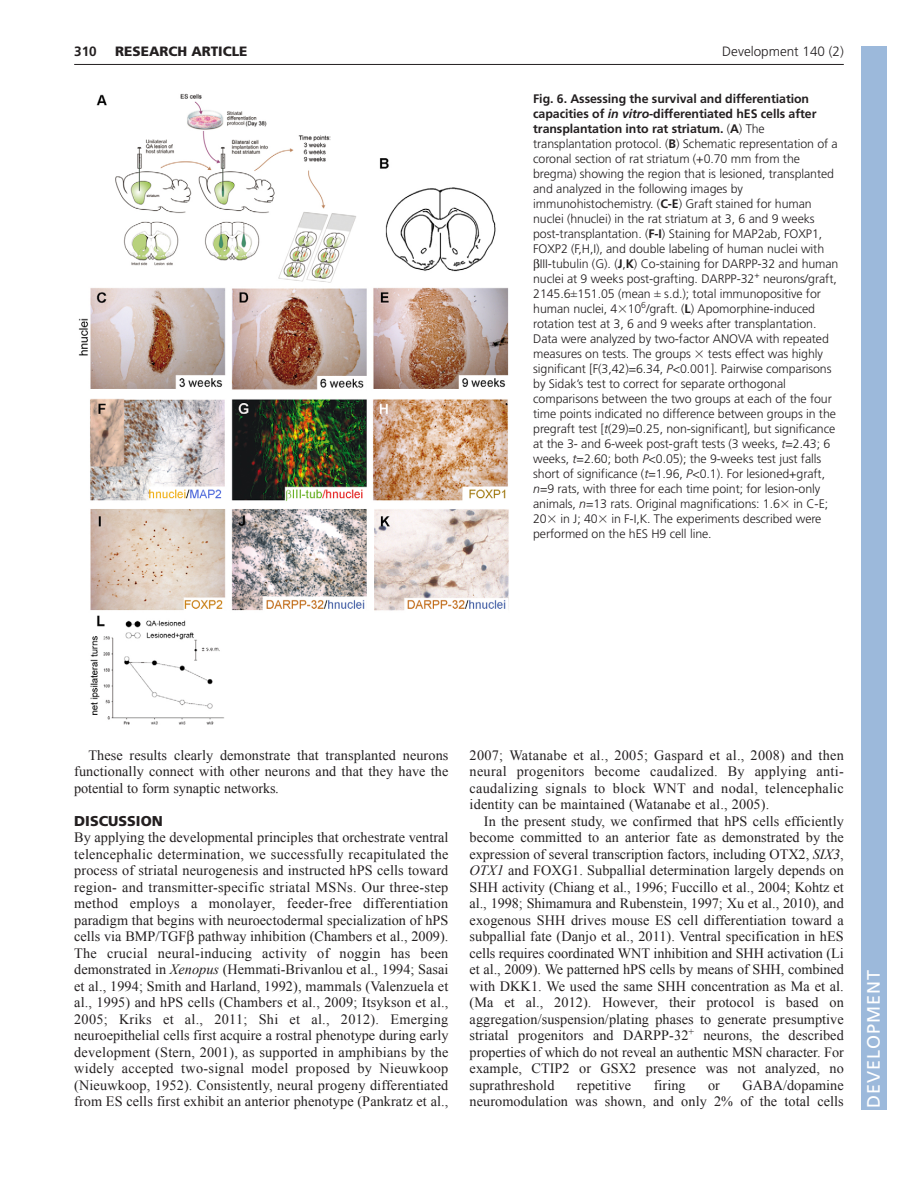
<style>
.page{position:relative;width:918px;height:1188px;background:#fff}
.page>*{position:absolute;margin:0;border:0;box-sizing:border-box;transform-origin:0 0}
.t1{font:18px "Frutiger LT Std";letter-spacing:.055em;color:#fff}
.t2{font:14.25px/16.5px "Times New Roman";letter-spacing:.005em;color:#231f20;text-align:justify}
.t3{font:900 14.25px "Frutiger LT Std";color:#231f20}
.t4{font:300 13.5px "Frutiger";color:#231f20}
.t5{font:900 13.5px "Frutiger LT Std";color:#231f20}
.t6{font:700 13.5px "Frutiger LT Std";color:#231f20}
.t7{font:300 12.3px "Frutiger";letter-spacing:-.005em;color:#231f20}
.t8{font:700 12.3px "Frutiger";letter-spacing:-.005em;color:#231f20}
.s1{font-style:italic}
.s2{font-weight:300}
.s3{font-weight:700}
.s4{font-family:"Times New Roman";font-weight:400}
.s5{font-family:"Mathematical Pi One";font-weight:400}
</style>
<div class="page">
<hr style="left:74px;top:64px;width:770px;height:1px;background:#231f20">
<img style="left:78px;top:93px;width:431px;height:632px">
<div style="left:861px;top:46px;width:25px;height:1064px;background:#9cb9db"></div>
<p class="t6" style="left:74px;top:46px;width:24px">310</p>
<p class="t5" style="left:115px;top:46px;width:134px">RESEARCH ARTICLE</p>
<p class="t4" style="left:722px;top:46px;width:123px">Development 140 (2)</p>
<p class="t8" style="left:533px;top:94px;width:277px">Fig. 6. Assessing the survival and differentiation</p>
<p class="t8" style="left:533px;top:109px;width:285px">capacities of <span class="s1">in vitro</span>-differentiated hES cells after</p>
<p class="t8" style="left:533px;top:124px;width:233px">transplantation into rat striatum. <span class="s2">(</span>A<span class="s2">) The</span></p>
<p class="t7" style="left:533px;top:138px;width:306px">transplantation protocol. (<span class="s3">B</span>) Schematic representation of a</p>
<p class="t7" style="left:533px;top:153px;width:268px">coronal section of rat striatum (+0.70 mm from the</p>
<p class="t7" style="left:533px;top:168px;width:302px">bregma) showing the region that is lesioned, transplanted</p>
<p class="t7" style="left:533px;top:183px;width:211px">and analyzed in the following images by</p>
<p class="t7" style="left:533px;top:198px;width:280px">immunohistochemistry. (<span class="s3">C-E</span>) Graft stained for human</p>
<p class="t7" style="left:533px;top:213px;width:283px">nuclei (hnuclei) in the rat striatum at 3, 6 and 9 weeks</p>
<p class="t7" style="left:533px;top:228px;width:291px">post-transplantation. (<span class="s3">F-I</span>) Staining for MAP2ab, FOXP1,</p>
<p class="t7" style="left:533px;top:243px;width:293px">FOXP2 (F,H,I), and double labeling of human nuclei with</p>
<p class="t7" style="left:540px;top:258px;width:300px">III-tubulin (G). (<span class="s3">J</span>,<span class="s3">K</span>) Co-staining for DARPP-32 and human</p>
<p class="t7" style="left:533px;top:273px;width:305px">nuclei at 9 weeks post-grafting. DARPP-32<sup>+</sup> neurons/graft,</p>
<p class="t7" style="left:533px;top:289px;width:289px">2145.6<span class="s4">±</span>151.05 (mean <span class="s4">±</span> s.d.); total immunopositive for</p>
<p class="t7" style="left:533px;top:304px;width:284px">human nuclei, 4<span class="s5">-</span>10<sup>6</sup>/graft. (<span class="s3">L</span>) Apomorphine-induced</p>
<p class="t7" style="left:533px;top:319px;width:285px">rotation test at 3, 6 and 9 weeks after transplantation.</p>
<p class="t7" style="left:533px;top:334px;width:297px">Data were analyzed by two-factor ANOVA with repeated</p>
<p class="t7" style="left:533px;top:348px;width:291px">measures on tests. The groups <span class="s5">-</span> tests effect was highly</p>
<p class="t7" style="left:533px;top:363px;width:300px">significant [F(3,42)=6.34, <span class="s1">P</span>&lt;0.001]. Pairwise comparisons</p>
<p class="t7" style="left:533px;top:378px;width:254px">by Sidak’s test to correct for separate orthogonal</p>
<p class="t7" style="left:533px;top:393px;width:300px">comparisons between the two groups at each of the four</p>
<p class="t7" style="left:533px;top:408px;width:304px">time points indicated no difference between groups in the</p>
<p class="t7" style="left:533px;top:423px;width:304px">pregraft test [<span class="s1">t</span>(29)=0.25, non-significant], but significance</p>
<p class="t7" style="left:533px;top:438px;width:299px">at the 3- and 6-week post-graft tests (3 weeks, <span class="s1">t</span>=2.43; 6</p>
<p class="t7" style="left:533px;top:453px;width:290px">weeks, <span class="s1">t</span>=2.60; both <span class="s1">P</span>&lt;0.05); the 9-weeks test just falls</p>
<p class="t7" style="left:533px;top:468px;width:293px">short of significance (<span class="s1">t</span>=1.96, <span class="s1">P</span>&lt;0.1). For lesioned+graft,</p>
<p class="t7" style="left:533px;top:483px;width:289px"><span class="s1">n</span>=9 rats, with three for each time point; for lesion-only</p>
<p class="t7" style="left:533px;top:498px;width:297px">animals, <span class="s1">n</span>=13 rats. Original magnifications: 1.6<span class="s5">-</span> in C-E;</p>
<p class="t7" style="left:533px;top:513px;width:290px">20<span class="s5">-</span> in J; 40<span class="s5">-</span> in F-I,K. The experiments described were</p>
<p class="t7" style="left:533px;top:528px;width:180px">performed on the hES H9 cell line.</p>
<p class="t2" style="left:74px;top:747px;width:376px;text-indent:14px">These results clearly demonstrate that transplanted neurons functionally connect with other neurons and that they have the potential to form synaptic networks<span class="s1">.</span></p>
<p class="t3" style="left:74px;top:815px;width:90px">DISCUSSION</p>
<p class="t2" style="left:74px;top:829px;width:376px">By applying the developmental principles that orchestrate ventral telencephalic determination, we successfully recapitulated the process of striatal neurogenesis and instructed hPS cells toward region- and transmitter-specific striatal MSNs. Our three-step method employs a monolayer, feeder-free differentiation paradigm that begins with neuroectodermal specialization of hPS cells via BMP/TGF pathway inhibition (Chambers et al., 2009).<br>The crucial neural-inducing activity of noggin has been demonstrated in <span class="s1">Xenopus</span> (Hemmati-Brivanlou et al., 1994; Sasai et al., 1994; Smith and Harland, 1992), mammals (Valenzuela et al., 1995) and hPS cells (Chambers et al., 2009; Itsykson et al., 2005; Kriks et al., 2011; Shi et al., 2012). Emerging neuroepithelial cells first acquire a rostral phenotype during early development (Stern, 2001), as supported in amphibians by the widely accepted two-signal model proposed by Nieuwkoop (Nieuwkoop, 1952). Consistently, neural progeny differentiated from ES cells first exhibit an anterior phenotype (Pankratz et al.,</p>
<p class="t2" style="left:470px;top:747px;width:376px">2007; Watanabe et al., 2005; Gaspard et al., 2008) and then neural progenitors become caudalized. By applying anti&shy;caudalizing signals to block WNT and nodal, telencephalic identity can be maintained (Watanabe et al., 2005).</p>
<p class="t2" style="left:470px;top:813px;width:376px;text-indent:14px">In the present study, we confirmed that hPS cells efficiently become committed to an anterior fate as demonstrated by the expression of several transcription factors, including OTX2, <span class="s1">SIX3</span>, <span class="s1">OTX1</span> and FOXG1. Subpallial determination largely depends on SHH activity (Chiang et al., 1996; Fuccillo et al., 2004; Kohtz et al., 1998; Shimamura and Rubenstein, 1997; Xu et al., 2010), and exogenous SHH drives mouse ES cell differentiation toward a subpallial fate (Danjo et al., 2011). Ventral specification in hES cells requires coordinated WNT inhibition and SHH activation (Li et al., 2009). We patterned hPS cells by means of SHH, combined with DKK1. We used the same SHH concentration as Ma et al. (Ma et al., 2012). However, their protocol is based on aggregation/suspension/plating phases to generate presumptive striatal progenitors and DARPP-32<sup>+</sup> neurons, the described properties of which do not reveal an authentic MSN character. For example, CTIP2 or GSX2 presence was not analyzed, no suprathreshold</p>
<p class="t2" style="left:470px;top:1077px;width:376px;text-align:right">GABA/dopamine<br>neuromodulation was shown, and only 2% of the total cells</p>
<p class="t2" style="left:577px;top:1077px;width:56px">repetitive</p>
<p class="t2" style="left:654px;top:1077px;width:34px">firing</p>
<p class="t2" style="left:708px;top:1077px;width:13px">or</p>
<p class="t1" style="left:863px;top:1108px;width:140px;rotate:-90deg">DEVELOPMENT</p>
</div>
